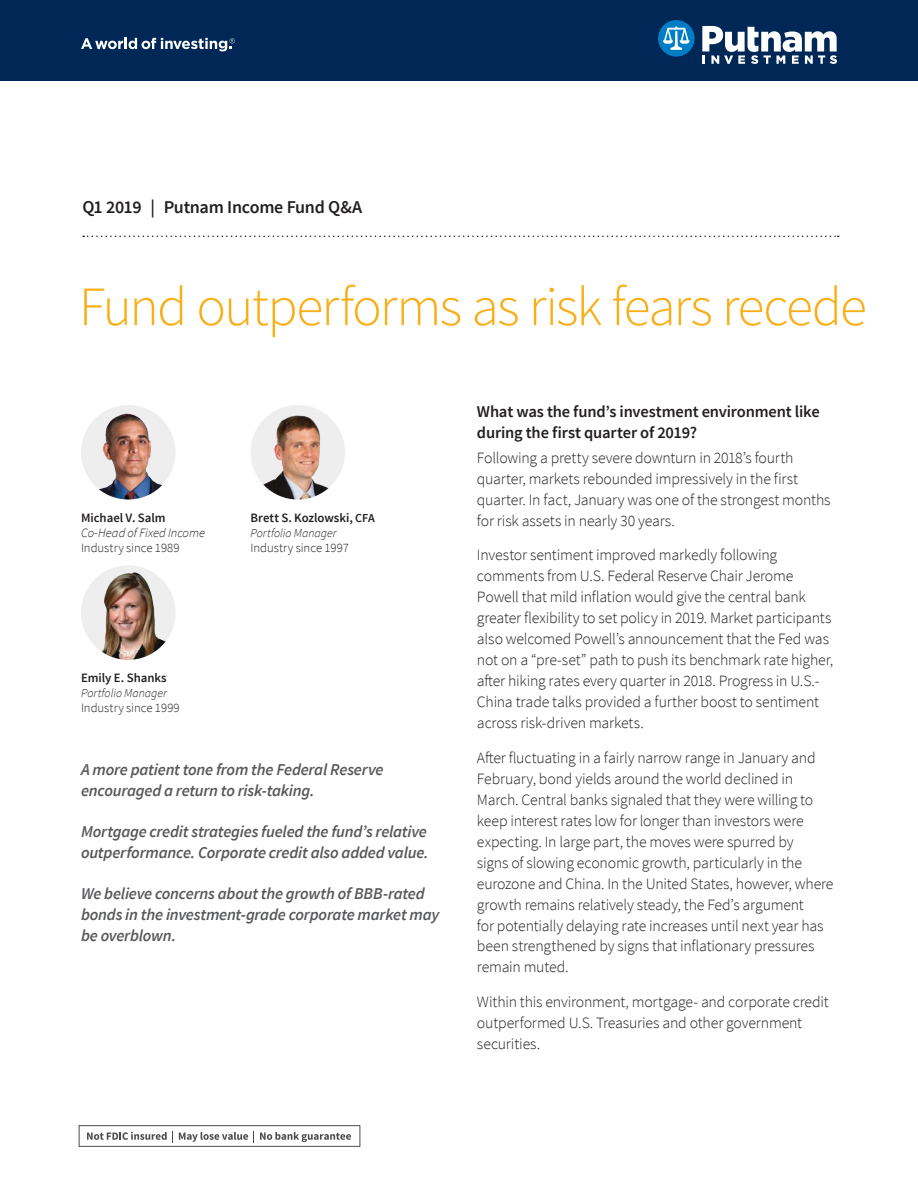
<style>
.page{position:relative;width:918px;height:1188px;background:#fff}
.page>*{position:absolute;margin:0;border:0;box-sizing:border-box;transform-origin:0 0}
.Headline{font:300 55.5px "Source Sans Pro";letter-spacing:-.035em;color:#faaf18}
.Quarter{font:600 18px "Source Sans Pro";letter-spacing:-.015em;color:#231f20}
.Key_takeaway_Q_A_bul{font:italic 600 16.5px/21px "Source Sans Pro";letter-spacing:-.015em;color:#57585a}
.Subhead{font:600 16.5px/21px "Source Sans Pro";letter-spacing:-.01em;color:#231f20}
.Body{font:300 15.75px/21px "Source Sans Pro";letter-spacing:-.01em;color:#231f20}
.Industry_since{font:300 12.75px "Source Sans Pro";color:#231f20}
.Author_name{font:600 12.75px "Source Sans Pro";color:#231f20}
.Author_title{font:italic 300 12.75px "Source Sans Pro";color:#231f20}
.Author_title-2{font:italic 300 12.15px "Source Sans Pro";color:#231f20}
.s1{font-size:12.15px}
</style>
<div class="page">
<svg style="left:83px;top:236px;width:756px;height:1px"></svg>
<img style="left:81px;top:405px;width:95px;height:95px;border-radius:47px">
<img style="left:251px;top:405px;width:94px;height:95px;border-radius:47px">
<img style="left:81px;top:565px;width:95px;height:95px;border-radius:47px">
<svg style="left:87px;top:1131px;width:86px;height:11px"></svg>
<svg style="left:179px;top:1131px;width:75px;height:11px"></svg>
<svg style="left:260px;top:1132px;width:91px;height:10px"></svg>
<div style="left:0;top:0;width:918px;height:81px;background:#002756"></div>
<svg style="left:658px;top:20px;width:37px;height:37px"></svg>
<svg style="left:702px;top:26px;width:135px;height:38px"></svg>
<svg style="left:81px;top:38px;width:154px;height:13px"></svg>
<p class="Quarter" style="left:82px;top:195px;width:281px">Q1 2019 | Putnam Income Fund Q&amp;A</p>
<p class="Headline" style="left:79px;top:273px;width:789px">Fund outperforms as risk fears recede</p>
<p class="Author_name" style="left:81px;top:510px;width:86px">Michael V. Salm</p>
<p class="Author_title" style="left:81px;top:525px;width:126px">Co-Head of Fixed Income</p>
<p class="Industry_since" style="left:81px;top:540px;width:100px">Industry since 1989</p>
<p class="Author_name" style="left:251px;top:510px;width:126px">Brett S. Kozlowski, <span class="s1">CFA</span></p>
<p class="Author_title-2" style="left:251px;top:525px;width:88px">Portfolio Manager</p>
<p class="Industry_since" style="left:251px;top:540px;width:100px">Industry since 1997</p>
<p class="Author_name" style="left:81px;top:670px;width:87px">Emily E. Shanks</p>
<p class="Author_title-2" style="left:81px;top:686px;width:88px">Portfolio Manager</p>
<p class="Industry_since" style="left:81px;top:700px;width:100px">Industry since 1999</p>
<p class="Key_takeaway_Q_A_bul" style="left:81px;top:759px;width:304px">A more patient tone from the Federal Reserve encouraged a return to risk-taking.</p>
<p class="Key_takeaway_Q_A_bul" style="left:81px;top:821px;width:349px">Mortgage credit strategies fueled the fund’s relative outperformance. Corporate credit also added value.</p>
<p class="Key_takeaway_Q_A_bul" style="left:81px;top:883px;width:360px">We believe concerns about the growth of BBB-rated bonds in the investment-grade corporate market may be overblown.</p>
<p class="Subhead" style="left:477px;top:402px;width:344px">What was the fund’s investment environment like during the first quarter of 2019?</p>
<p class="Body" style="left:477px;top:447px;width:355px">Following a pretty severe downturn in 2018’s fourth quarter, markets rebounded impressively in the first quarter. In fact, January was one of the strongest months for risk assets in nearly 30 years.</p>
<p class="Body" style="left:477px;top:544px;width:358px">Investor sentiment improved markedly following comments from U.S. Federal Reserve Chair Jerome Powell that mild inflation would give the central bank greater flexibility to set policy in 2019. Market participants also welcomed Powell’s announcement that the Fed was not on a “pre-set” path to push its benchmark rate higher, after hiking rates every quarter in 2018. Progress in U.S.- China trade talks provided a further boost to sentiment across risk-driven markets.</p>
<p class="Body" style="left:477px;top:747px;width:358px">After fluctuating in a fairly narrow range in January and February, bond yields around the world declined in March. Central banks signaled that they were willing to keep interest rates low for longer than investors were expecting. In large part, the moves were spurred by<br>signs of slowing economic growth, particularly in the eurozone and China. In the United States, however, where growth remains relatively steady, the Fed’s argument<br>for potentially delaying rate increases until next year has been strengthened by signs that inflationary pressures remain muted.</p>
<p class="Body" style="left:477px;top:991px;width:353px">Within this environment, mortgage- and corporate credit outperformed U.S. Treasuries and other government securities.</p>
</div>
